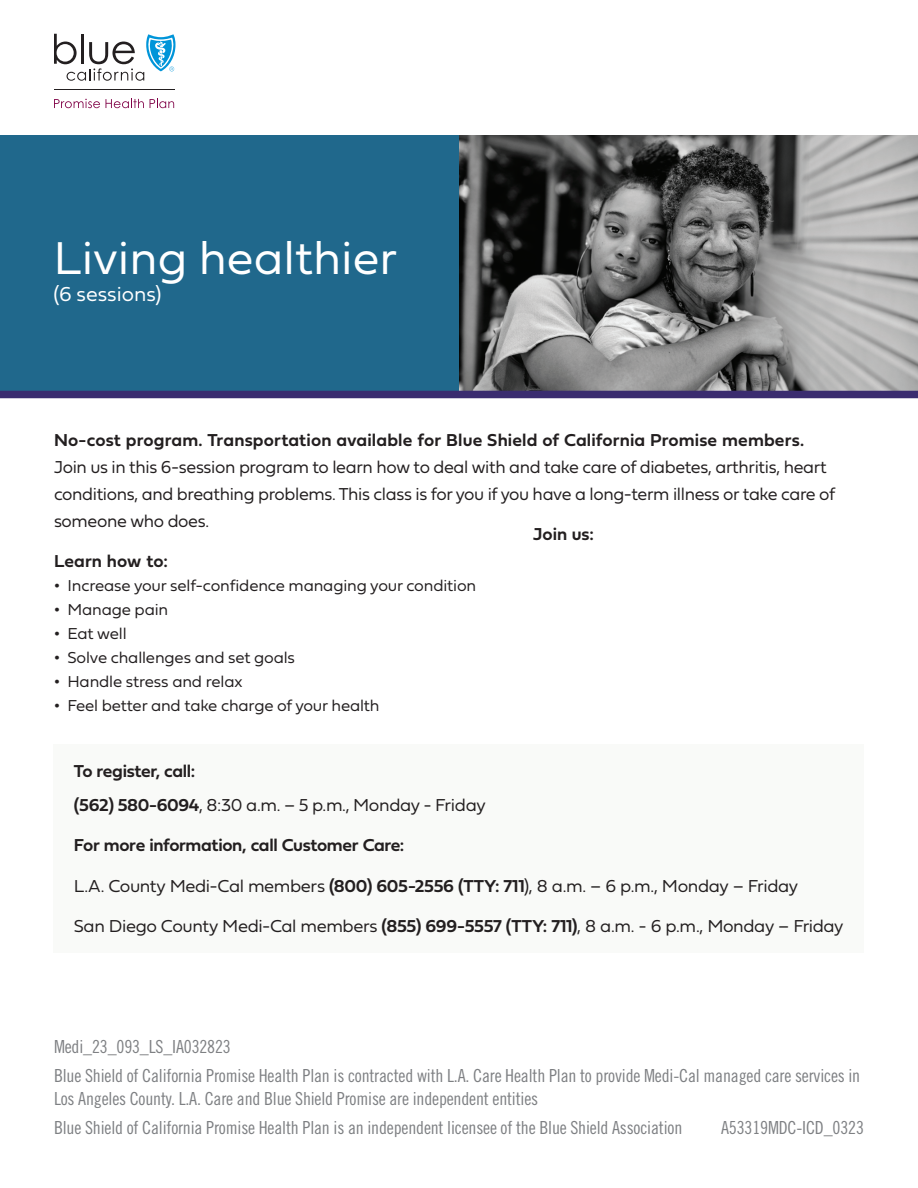
<style>
.page{position:relative;width:918px;height:1188px;background:#fff}
.page>*{position:absolute;margin:0;border:0;box-sizing:border-box;transform-origin:0 0}
.t1{font:48px "Fieldwork Geo Light";color:#fff}
.t2{font:21px "Fieldwork Geo Light";color:#fff}
._2018-BlueHead-Reg-1{font:18px/27px "Fieldwork Geo Light";letter-spacing:-.02em;color:#231f20}
.t3{font:18px/22.5px "Trade Gothic LT Std Cn 18";letter-spacing:-.01em;color:#7e8083}
._2018-BigBlue-Head{font:18px "Fieldwork Geo Demibold";letter-spacing:.005em;color:#231f20}
._2018-BlueHead-Reg-1-2{font:18px "Fieldwork Geo Demibold";letter-spacing:-.02em;color:#231f20}
.t4{font:16.5px "Fieldwork Geo Light";letter-spacing:-.01em;color:#231f20}
.s1{font-family:"Fieldwork Geo Demibold"}
</style>
<div class="page">
<img style="left:459px;top:135px;width:459px;height:256px">
<div style="left:0;top:135px;width:459px;height:257px;background:#20688c"></div>
<svg style="left:54px;top:34px;width:122px;height:47px"></svg>
<hr style="left:54px;top:90px;width:120px;height:1px;background:#231f20">
<svg style="left:54px;top:99px;width:46px;height:9px"></svg>
<svg style="left:106px;top:99px;width:38px;height:9px"></svg>
<svg style="left:150px;top:99px;width:24px;height:9px"></svg>
<div style="left:0;top:391px;width:918px;height:7px;background:#3a2c6f"></div>
<div style="left:54px;top:744px;width:810px;height:208px;background:#f9faf8"></div>
<p class="t1" style="left:54px;top:220px;width:345px">Living healthier</p>
<p class="t2" style="left:54px;top:277px;width:109px">(6 sessions)</p>
<p class="_2018-BigBlue-Head" style="left:54px;top:426px;width:752px">No-cost program. Transportation available for Blue Shield of California Promise members.</p>
<p class="_2018-BlueHead-Reg-1" style="left:54px;top:453px;width:783px">Join us in this 6-session program to learn how to deal with and take care of diabetes, arthritis, heart conditions, and breathing problems. This class is for you if you have a long-term illness or take care of someone who does.</p>
<p class="_2018-BigBlue-Head" style="left:54px;top:547px;width:115px">Learn how to:</p>
<p class="t4" style="left:54px;top:573px;width:424px"><span class="s1">•</span> Increase your self-confidence managing your condition</p>
<p class="t4" style="left:54px;top:597px;width:116px"><span class="s1">•</span> Manage pain</p>
<p class="t4" style="left:54px;top:621px;width:74px"><span class="s1">•</span> Eat well</p>
<p class="t4" style="left:54px;top:645px;width:243px"><span class="s1">•</span> Solve challenges and set goals</p>
<p class="t4" style="left:54px;top:669px;width:190px"><span class="s1">•</span> Handle stress and relax</p>
<p class="t4" style="left:54px;top:693px;width:327px"><span class="s1">•</span> Feel better and take charge of your health</p>
<p class="_2018-BlueHead-Reg-1-2" style="left:533px;top:520px;width:62px">Join us:</p>
<p class="_2018-BlueHead-Reg-1-2" style="left:74px;top:757px;width:123px">To register, call:</p>
<p class="_2018-BlueHead-Reg-1" style="left:74px;top:790px;width:413px"><span class="s1">(562) 580-6094</span>, 8:30 a.m. – 5 p.m., Monday - Friday</p>
<p class="_2018-BlueHead-Reg-1-2" style="left:74px;top:831px;width:332px">For more information, call Customer Care:</p>
<p class="_2018-BlueHead-Reg-1" style="left:74px;top:871px;width:726px">L.A. County Medi-Cal members <span class="s1">(800) 605-2556 (TTY: 711</span>), 8 a.m. – 6 p.m., Monday – Friday</p>
<p class="_2018-BlueHead-Reg-1" style="left:74px;top:912px;width:771px">San Diego County Medi-Cal members <span class="s1">(855) 699-5557 (TTY: 711)</span>, 8 a.m. - 6 p.m., Monday – Friday</p>
<p class="t3" style="left:54px;top:1035px;width:178px">Medi_23_093_LS_IA032823</p>
<p class="t3" style="left:54px;top:1064px;width:808px">Blue Shield of California Promise Health Plan is contracted with L.A. Care Health Plan to provide Medi-Cal managed care services in<br>Los Angeles County. L.A. Care and Blue Shield Promise are independent entities</p>
<p class="t3" style="left:54px;top:1116px;width:630px">Blue Shield of California Promise Health Plan is an independent licensee of the Blue Shield Association</p>
<p class="t3" style="left:721px;top:1116px;width:144px">A53319MDC-ICD_0323</p>
</div>
